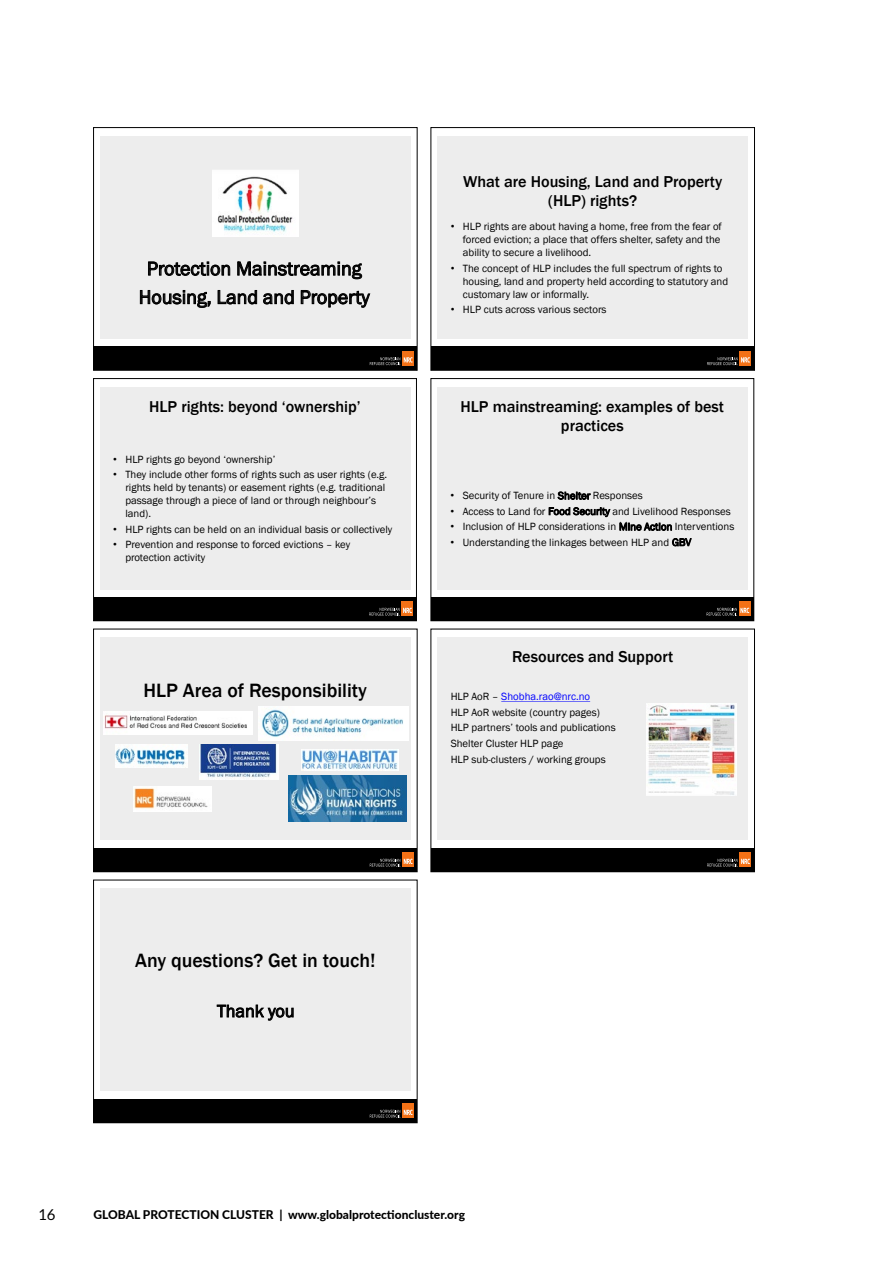
<style>
.page{position:relative;width:893px;height:1263px;background:#fff}
.page>*{position:absolute;margin:0;border:0;box-sizing:border-box;transform-origin:0 0}
.t1{font:500 19.8px "Franklin Gothic";color:#000}
.t2{font:19.8px/28.5px "Franklin Gothic";color:#000;text-align:center}
.t3{font:18px "Franklin Gothic";color:#000}
.t4{font:500 16.2px/19.4px "Franklin Gothic";color:#000;text-align:center}
.t5{font:15px "Lato";color:#000}
.t6{font:800 12px "Lato";color:#000}
.t7{font:10.8px/12.9px "Franklin Gothic";color:#000}
.s1{font-family:"Arial"}
.s2{color:#00f}
</style>
<div class="page">
<div style="left:94px;top:347px;width:323px;height:23px;background:#000"></div>
<div style="left:403px;top:351px;width:11px;height:15px;background:#f37116"></div>
<svg style="left:370px;top:357px;width:42px;height:8px"></svg>
<div style="left:100px;top:136px;width:311px;height:203px;background:#ededed"></div>
<svg style="left:148px;top:261px;width:82px;height:15px"></svg>
<svg style="left:237px;top:261px;width:125px;height:18px"></svg>
<svg style="left:140px;top:290px;width:71px;height:18px"></svg>
<svg style="left:218px;top:290px;width:39px;height:14px"></svg>
<svg style="left:263px;top:290px;width:31px;height:14px"></svg>
<svg style="left:301px;top:290px;width:69px;height:18px"></svg>
<img style="left:212px;top:170px;width:87px;height:66px">
<div style="left:93px;top:127px;width:324px;height:244px;border:1px solid #000"></div>
<div style="left:431px;top:347px;width:323px;height:23px;background:#000"></div>
<div style="left:740px;top:351px;width:11px;height:15px;background:#f37116"></div>
<svg style="left:707px;top:357px;width:43px;height:8px"></svg>
<div style="left:437px;top:136px;width:311px;height:203px;background:#ededed"></div>
<div style="left:430px;top:127px;width:325px;height:244px;border:1px solid #000"></div>
<div style="left:94px;top:597px;width:322px;height:24px;background:#000"></div>
<div style="left:402px;top:601px;width:11px;height:15px;background:#f37116"></div>
<svg style="left:369px;top:608px;width:43px;height:8px"></svg>
<div style="left:100px;top:387px;width:310px;height:202px;background:#ededed"></div>
<div style="left:93px;top:378px;width:324px;height:243px;border:1px solid #000"></div>
<div style="left:431px;top:597px;width:323px;height:24px;background:#000"></div>
<div style="left:739px;top:601px;width:11px;height:15px;background:#f37116"></div>
<svg style="left:706px;top:608px;width:43px;height:8px"></svg>
<div style="left:437px;top:387px;width:310px;height:202px;background:#ededed"></div>
<svg style="left:558px;top:492px;width:33px;height:8px"></svg>
<svg style="left:549px;top:507px;width:61px;height:10px"></svg>
<svg style="left:620px;top:522px;width:52px;height:9px"></svg>
<svg style="left:672px;top:538px;width:20px;height:8px"></svg>
<div style="left:430px;top:378px;width:324px;height:243px;border:1px solid #000"></div>
<div style="left:94px;top:848px;width:323px;height:23px;background:#000"></div>
<div style="left:403px;top:852px;width:11px;height:15px;background:#f37116"></div>
<svg style="left:370px;top:859px;width:42px;height:8px"></svg>
<div style="left:100px;top:637px;width:311px;height:203px;background:#ededed"></div>
<img style="left:199px;top:745px;width:80px;height:34px">
<img style="left:301px;top:749px;width:97px;height:21px">
<img style="left:115px;top:745px;width:72px;height:22px">
<img style="left:259px;top:706px;width:149px;height:35px">
<img style="left:104px;top:711px;width:149px;height:23px">
<img style="left:289px;top:775px;width:118px;height:46px">
<img style="left:133px;top:786px;width:79px;height:25px">
<div style="left:93px;top:629px;width:324px;height:243px;border:1px solid #000"></div>
<div style="left:431px;top:848px;width:323px;height:23px;background:#000"></div>
<div style="left:740px;top:852px;width:11px;height:15px;background:#f37116"></div>
<svg style="left:707px;top:859px;width:43px;height:8px"></svg>
<div style="left:437px;top:637px;width:311px;height:203px;background:#ededed"></div>
<svg style="left:501px;top:701px;width:89px;height:1px"></svg>
<img style="left:646px;top:704px;width:91px;height:92px">
<div style="left:430px;top:629px;width:325px;height:243px;border:1px solid #000"></div>
<div style="left:94px;top:1099px;width:323px;height:23px;background:#000"></div>
<div style="left:403px;top:1103px;width:11px;height:15px;background:#f37116"></div>
<svg style="left:370px;top:1110px;width:42px;height:7px"></svg>
<div style="left:100px;top:888px;width:311px;height:203px;background:#ededed"></div>
<svg style="left:217px;top:1004px;width:77px;height:17px"></svg>
<div style="left:93px;top:880px;width:324px;height:243px;border:1px solid #000"></div>
<h1 class="t2" style="left:139px;top:255px;width:232px">Protection Mainstreaming<br>Housing, Land and Property</h1>
<h3 class="t4" style="left:149px;top:397px;width:213px">HLP rights: beyond ‘ownership’</h3>
<p class="t7" style="left:113px;top:453px;width:164px"><span class="s1">•</span> HLP rights go beyond ‘ownership’</p>
<p class="t7" style="left:125px;top:469px;width:263px;text-indent:-12px"><span class="s1">•</span> They include other forms of rights such as user rights (e.g. rights held by tenants) or easement rights (e.g. traditional passage through a piece of land or through neighbour’s land).</p>
<p class="t7" style="left:113px;top:523px;width:281px"><span class="s1">•</span> HLP rights can be held on an individual basis or collectively</p>
<p class="t7" style="left:125px;top:538px;width:226px;text-indent:-12px"><span class="s1">•</span> Prevention and response to forced evictions – key protection activity</p>
<h1 class="t1" style="left:144px;top:678px;width:225px">HLP Area of Responsibility</h1>
<h3 class="t4" style="left:463px;top:172px;width:261px">What are Housing, Land and Property (HLP) rights?</h3>
<p class="t7" style="left:463px;top:221px;width:260px;text-align:justify;text-indent:-12px"><span class="s1">•</span> HLP rights are about having a home, free from the fear of forced eviction; a place that offers shelter, safety and the ability to secure a livelihood.</p>
<p class="t7" style="left:463px;top:262px;width:267px;text-indent:-12px"><span class="s1">•</span> The concept of HLP includes the full spectrum of rights to housing, land and property held according to statutory and customary law or informally.</p>
<p class="t7" style="left:451px;top:303px;width:157px"><span class="s1">•</span> HLP cuts across various sectors</p>
<h3 class="t4" style="left:460px;top:397px;width:265px">HLP mainstreaming: examples of best practices</h3>
<p class="t7" style="left:451px;top:489px;width:194px"><span class="s1">•</span> Security of Tenure in Shelter Responses</p>
<p class="t7" style="left:451px;top:505px;width:282px"><span class="s1">•</span> Access to Land for Food Security and Livelihood Responses</p>
<p class="t7" style="left:451px;top:520px;width:285px"><span class="s1">•</span> Inclusion of HLP considerations in Mine Action Interventions</p>
<p class="t7" style="left:451px;top:536px;width:242px"><span class="s1">•</span> Understanding the linkages between HLP and GBV</p>
<h3 class="t4" style="left:512px;top:647px;width:163px">Resources and Support</h3>
<p class="t7" style="left:451px;top:689px;width:167px;line-height:15.6px">HLP AoR – <span class="s2">Shobha.rao@nrc.no<br></span>HLP AoR website (country pages)<br>HLP partners’ tools and publications<br>Shelter Cluster HLP page<br>HLP sub-clusters / working groups</p>
<h1 class="t1" style="left:135px;top:948px;width:242px">Any questions? Get in touch!</h1>
<h2 class="t3" style="left:217px;top:1000px;width:79px">Thank you</h2>
<h3 class="t5" style="left:38px;top:1206px;width:19px">16</h3>
<p class="t6" style="left:94px;top:1205px;width:373px">GLOBAL PROTECTION CLUSTER | www.globalprotectioncluster.org</p>
</div>
